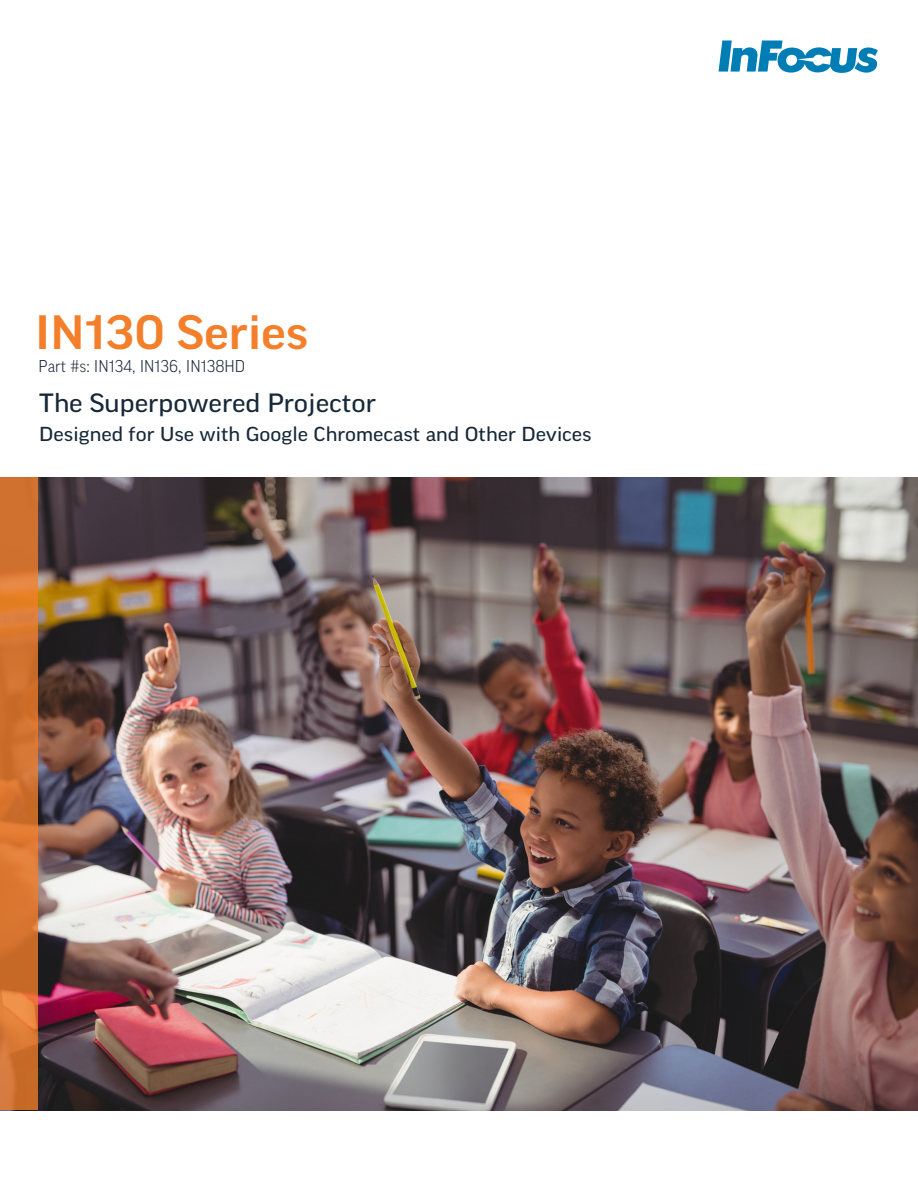
<style>
.page{position:relative;width:918px;height:1188px;background:#fff}
.page>*{position:absolute;margin:0;border:0;box-sizing:border-box;transform-origin:0 0}
.t1{font:500 expanded 46.5px "Good Pro";color:#f47f2a}
.t2{font:expanded 25.5px "Good Pro";color:#172938}
.t3{font:expanded 19.5px "Good Pro";color:#172938}
.t4{font:300 16.5px "Good Pro";color:#172938}
</style>
<div class="page">
<img style="left:38px;top:477px;width:880px;height:633px">
<svg style="left:719px;top:41px;width:159px;height:32px"></svg>
<svg style="left:0;top:477px;width:38px;height:633px;fill:#d3732f"></svg>
<p class="t1" style="left:35px;top:306px;width:275px">IN130 Series</p>
<p class="t4" style="left:39px;top:357px;width:208px">Part #s: IN134, IN136, IN138HD</p>
<p class="t2" style="left:39px;top:388px;width:339px">The Superpowered Projector</p>
<p class="t3" style="left:39px;top:423px;width:554px">Designed for Use with Google Chromecast and Other Devices</p>
</div>
